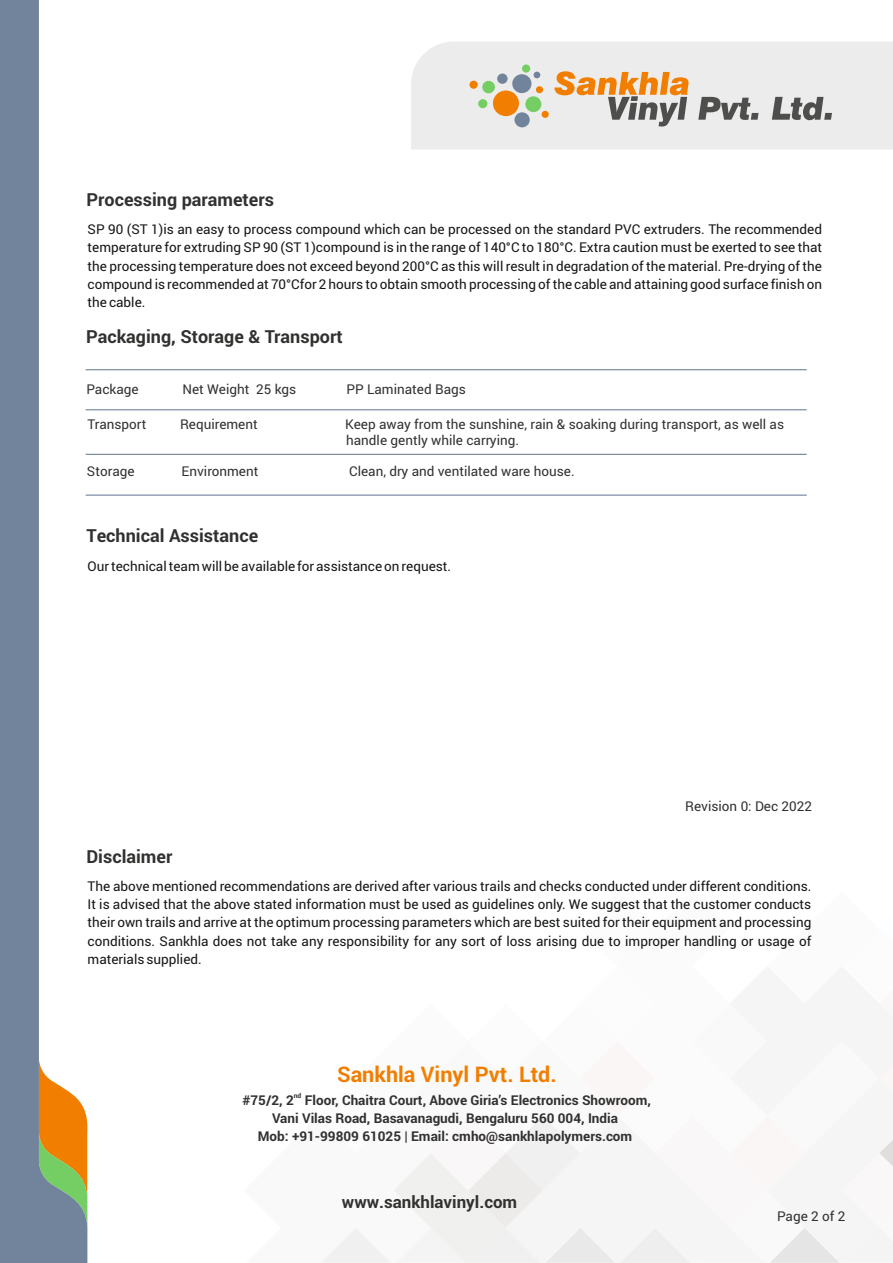
<style>
.page{position:relative;width:893px;height:1263px;background:#fff}
.page>*{position:absolute;margin:0;border:0;box-sizing:border-box;transform-origin:0 0}
.t1{font:700 21.6px "Roboto";color:#f27e00}
.t2{font:700 18px "Roboto";color:#313130}
.t3{font:700 16.95px "Roboto";color:#313130}
.t4{font:13.5px/18.3px "Roboto";color:#151616;text-align:justify}
.t5{font:13.5px/16.2px "Roboto";color:#313130}
.t6{font:700 13.5px/17.9px "Roboto";color:#313130;text-align:center}
.t7{font:700 6.75px "Roboto";color:#313130}
</style>
<div class="page">
<div style="left:322px;top:1116px;width:571px;height:147px;background:#f5f5f5"></div>
<svg style="left:87px;top:1121px;width:1px;height:106px"></svg>
<svg style="left:0;top:0;width:87px;height:1263px"></svg>
<hr style="left:86px;top:369px;width:721px;height:1px;background:#72839c">
<hr style="left:86px;top:409px;width:721px;height:1px;background:#72839c">
<hr style="left:86px;top:454px;width:721px;height:1px;background:#72839c">
<hr style="left:86px;top:495px;width:721px;height:1px;background:#72839c">
<div style="left:411px;top:42px;width:482px;height:108px;background:#ececec"></div>
<div style="left:493px;top:91px;width:26px;height:25px;background:#f27e00;border-radius:50%"></div>
<div style="left:536px;top:86px;width:7px;height:7px;background:#f27e00;border-radius:50%"></div>
<div style="left:542px;top:111px;width:7px;height:7px;background:#f27e00;border-radius:50%"></div>
<div style="left:469px;top:81px;width:9px;height:8px;background:#f27e00;border-radius:50%"></div>
<div style="left:482px;top:81px;width:13px;height:12px;background:#75ce64;border-radius:50%"></div>
<div style="left:525px;top:96px;width:16px;height:16px;background:#75ce64;border-radius:50%"></div>
<div style="left:478px;top:99px;width:9px;height:9px;background:#75ce64;border-radius:50%"></div>
<div style="left:522px;top:65px;width:8px;height:8px;background:#75ce64;border-radius:50%"></div>
<div style="left:512px;top:74px;width:19px;height:19px;background:#72839c;border-radius:50%"></div>
<div style="left:497px;top:74px;width:11px;height:10px;background:#72839c;border-radius:50%"></div>
<svg style="left:534px;top:72px;width:6px;height:6px"></svg>
<div style="left:514px;top:112px;width:16px;height:15px;background:#72839c;border-radius:50%"></div>
<svg style="left:554px;top:71px;width:278px;height:56px;background:#d3c6b8"></svg>
<h2 class="t2" style="left:86px;top:187px;width:189px">Processing parameters</h2>
<p class="t4" style="left:88px;top:220px;width:736px">SP 90 (ST 1)is an easy to process compound which can be processed on the standard PVC extruders. The recommended temperature for extruding SP 90 (ST 1)compound is in the range of 140°C to 180°C. Extra caution must be exerted to see that the processing temperature does not exceed beyond 200°C as this will result in degradation of the material. Pre-drying of the compound is recommended at 70°Cfor 2 hours to obtain smooth processing of the cable and attaining good surface finish on the cable.</p>
<h2 class="t2" style="left:86px;top:324px;width:258px">Packaging, Storage &amp; Transport</h2>
<p class="t5" style="left:86px;top:381px;width:54px">Package</p>
<p class="t5" style="left:182px;top:381px;width:115px">Net Weight 25 kgs</p>
<p class="t5" style="left:347px;top:381px;width:121px">PP Laminated Bags</p>
<p class="t5" style="left:87px;top:416px;width:61px">Transport</p>
<p class="t5" style="left:180px;top:416px;width:79px">Requirement</p>
<p class="t5" style="left:345px;top:416px;width:440px">Keep away from the sunshine, rain &amp; soaking during transport, as well as handle gently while carrying.</p>
<p class="t5" style="left:87px;top:463px;width:49px">Storage</p>
<p class="t5" style="left:182px;top:463px;width:78px">Environment</p>
<p class="t5" style="left:349px;top:463px;width:227px">Clean, dry and ventilated ware house.</p>
<h2 class="t2" style="left:86px;top:523px;width:173px">Technical Assistance</h2>
<p class="t4" style="left:88px;top:556px;width:365px">Our technical team will be available for assistance on request.</p>
<h2 class="t2" style="left:86px;top:844px;width:87px">Disclaimer</h2>
<p class="t5" style="left:685px;top:797px;width:128px">Revision 0: Dec 2022</p>
<p class="t4" style="left:88px;top:876px;width:725px">The above mentioned recommendations are derived after various trails and checks conducted under different conditions.<br>It is advised that the above stated information must be used as guidelines only. We suggest that the customer conducts their own trails and arrive at the optimum processing parameters which are best suited for their equipment and processing conditions. Sankhla does not take any responsibility for any sort of loss arising due to improper handling or usage of materials supplied.</p>
<h1 class="t1" style="left:337px;top:1059px;width:221px">Sankhla Vinyl Pvt. Ltd.</h1>
<p class="t7" style="left:294px;top:1091px;width:9px">nd</p>
<p class="t6" style="left:242px;top:1091px;width:410px">#75/2, 2 Floor, Chaitra Court, Above Giria’s Electronics Showroom,<br>Vani Vilas Road, Basavanagudi, Bengaluru 560 004, India<br>Mob: +91-99809 61025 | Email: cmho@sankhlapolymers.com</p>
<p class="t3" style="left:342px;top:1190px;width:177px">www.sankhlavinyl.com</p>
<p class="t5" style="left:777px;top:1208px;width:70px">Page 2 of 2</p>
</div>
